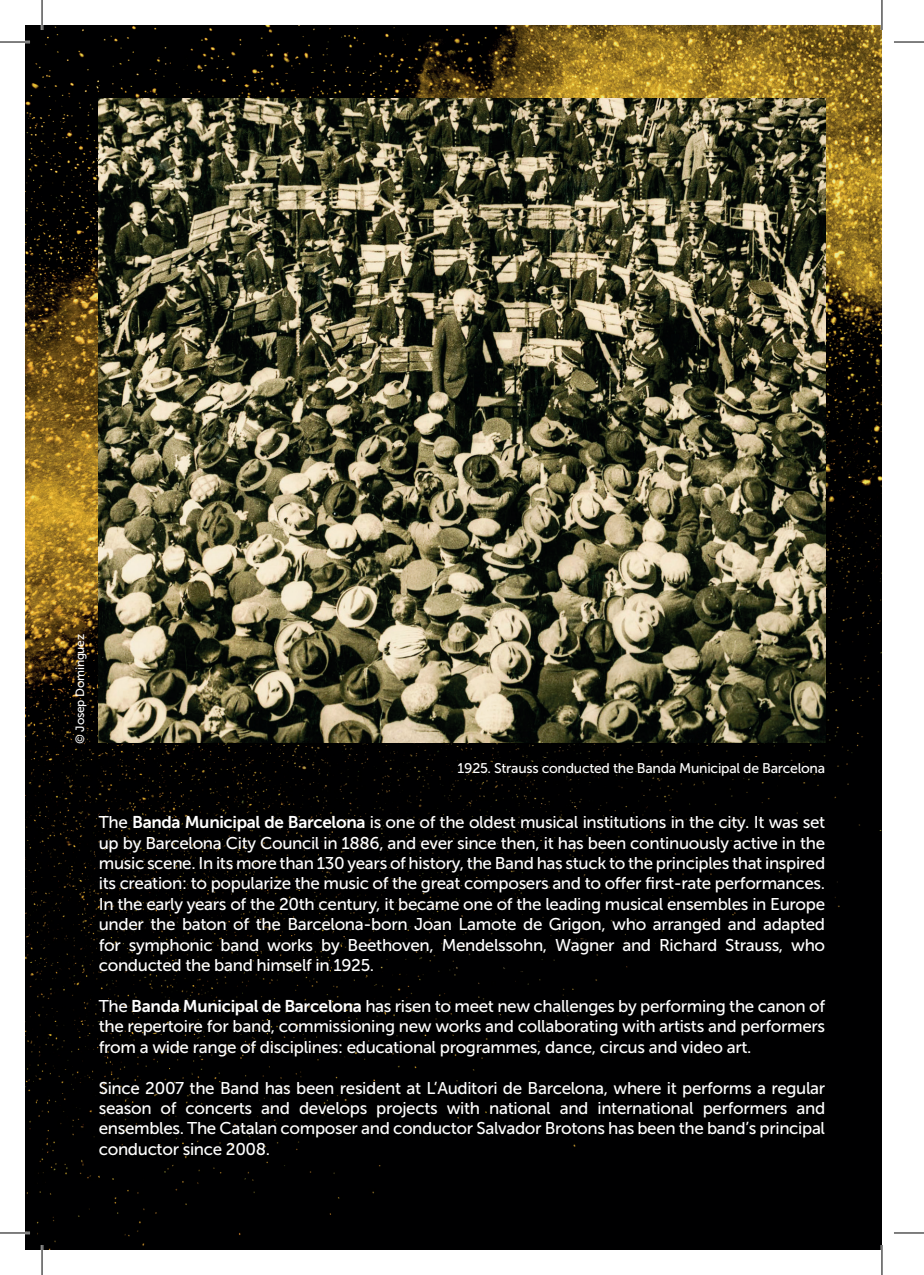
<style>
.page{position:relative;width:924px;height:1275px;background:#fff}
.page>*{position:absolute;margin:0;border:0;box-sizing:border-box;transform-origin:0 0}
.t1{font:17px/20.4px "Museo Sans 500";letter-spacing:-.02em;color:#fff;text-align:justify}
.t2{font:14px "Museo Sans 500";letter-spacing:-.02em;color:#fff}
.t3{font:12px "Museo Sans 500";letter-spacing:-.02em;color:#fff}
.s1{font-family:"Museo Sans 700"}
</style>
<div class="page">
<img style="left:25px;top:25px;width:856px;height:1225px">
<img style="left:99px;top:99px;width:725px;height:643px">
<hr style="left:0;top:41px;width:30px;height:2px;background:#fff">
<hr style="left:0;top:1231px;width:30px;height:3px;background:#fff">
<hr style="left:41px;top:0;width:2px;height:30px;background:#fff">
<hr style="left:41px;top:1245px;width:2px;height:30px;background:#fff">
<hr style="left:880px;top:0;width:2px;height:30px;background:#fff">
<hr style="left:880px;top:1245px;width:2px;height:30px;background:#fff">
<hr style="left:0;top:42px;width:30px;height:1px;background:#000">
<hr style="left:893px;top:42px;width:30px;height:1px;background:#000">
<hr style="left:0;top:1232px;width:30px;height:1px;background:#000">
<hr style="left:893px;top:1232px;width:30px;height:1px;background:#000">
<hr style="left:42px;top:0;width:1px;height:30px;background:#000">
<hr style="left:42px;top:1245px;width:1px;height:30px;background:#000">
<hr style="left:881px;top:0;width:1px;height:30px;background:#000">
<hr style="left:881px;top:1245px;width:1px;height:30px;background:#000">
<p class="t3" style="left:73px;top:744px;width:112px;rotate:-90deg">© Josep Dominguez</p>
<p class="t2" style="left:457px;top:760px;width:369px">1925. Strauss conducted the Banda Municipal de Barcelona</p>
<p class="t1" style="left:99px;top:812px;width:727px">The <span class="s1">Banda Municipal de Barcelona</span> is one of the oldest musical institutions in the city. It was set up by Barcelona City Council in 1886, and ever since then, it has been continuously active in the music scene. In its more than 130 years of history, the Band has stuck to the principles that inspired its creation: to popularize the music of the great composers and to offer first-rate performances.<br>In the early years of the 20th century, it became one of the leading musical ensembles in Europe under the baton of the Barcelona-born Joan Lamote de Grigon, who arranged and adapted for symphonic band works by Beethoven, Mendelssohn, Wagner and Richard Strauss, who conducted the band himself in 1925.</p>
<p class="t1" style="left:99px;top:996px;width:727px">The <span class="s1">Banda Municipal de Barcelona</span> has risen to meet new challenges by performing the canon of the repertoire for band, commissioning new works and collaborating with artists and performers from a wide range of disciplines: educational programmes, dance, circus and video art.</p>
<p class="t1" style="left:99px;top:1077px;width:727px">Since 2007 the Band has been resident at L’Auditori de Barcelona, where it performs a regular season of concerts and develops projects with national and international performers and ensembles. The Catalan composer and conductor Salvador Brotons has been the band’s principal conductor since 2008.</p>
</div>
